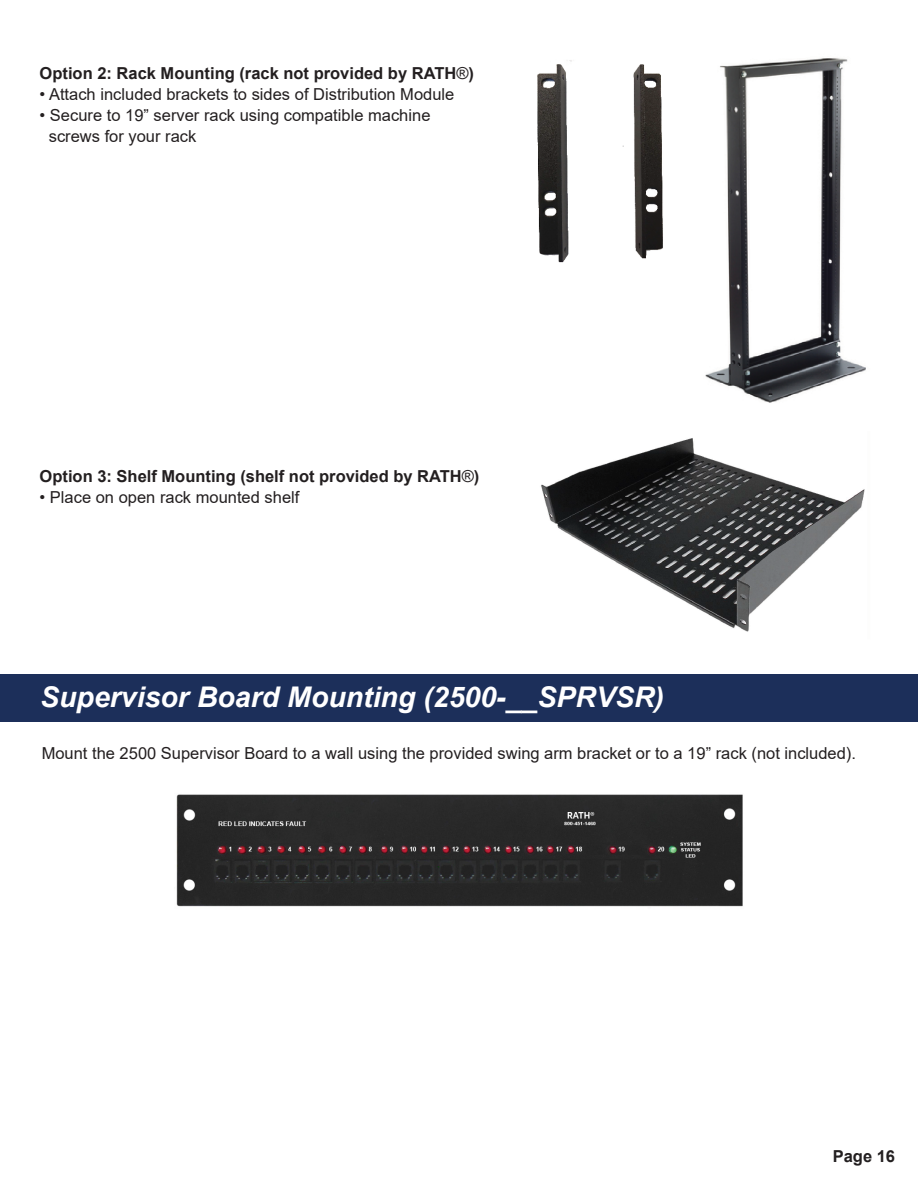
<style>
.page{position:relative;width:918px;height:1188px;background:#fff}
.page>*{position:absolute;margin:0;border:0;box-sizing:border-box;transform-origin:0 0}
.t1{font:italic 700 28.5px "Arial";color:#fff}
.t2{font:16.5px/21px "Arial";color:#231f20}
.t3{font:700 16.5px "Arial";color:#231f20}
.s1{font-weight:400}
</style>
<div class="page">
<img style="left:705px;top:58px;width:161px;height:345px">
<img style="left:537px;top:60px;width:35px;height:203px">
<img style="left:705px;top:58px;width:11px;height:238px">
<img style="left:622px;top:64px;width:41px;height:195px">
<img style="left:541px;top:438px;width:324px;height:194px">
<div style="left:0;top:674px;width:918px;height:47px;background:#1c2f5a"></div>
<img style="left:176px;top:794px;width:567px;height:113px">
<hr style="left:917px;top:42px;width:1px;height:48px;background:#1c2f5a">
<p class="t3" style="left:40px;top:62px;width:436px">Option 2: Rack Mounting (rack not provided by RATH<span class="s1">®</span>)</p>
<p class="t2" style="left:40px;top:84px;width:416px">• Attach included brackets to sides of Distribution Module</p>
<p class="t2" style="left:49px;top:105px;width:383px;text-indent:-9px">• Secure to 19” server rack using compatible machine screws for your rack</p>
<p class="t3" style="left:40px;top:465px;width:441px">Option 3: Shelf Mounting (shelf not provided by RATH<span class="s1">®</span>)</p>
<p class="t2" style="left:40px;top:487px;width:261px">• Place on open rack mounted shelf</p>
<p class="t1" style="left:40px;top:678px;width:625px">Supervisor Board Mounting (2500-__SPRVSR)</p>
<p class="t2" style="left:42px;top:742px;width:816px">Mount the 2500 Supervisor Board to a wall using the provided swing arm bracket or to a 19” rack (not included).</p>
<p class="t3" style="left:833px;top:1144px;width:64px">Page 16</p>
</div>
